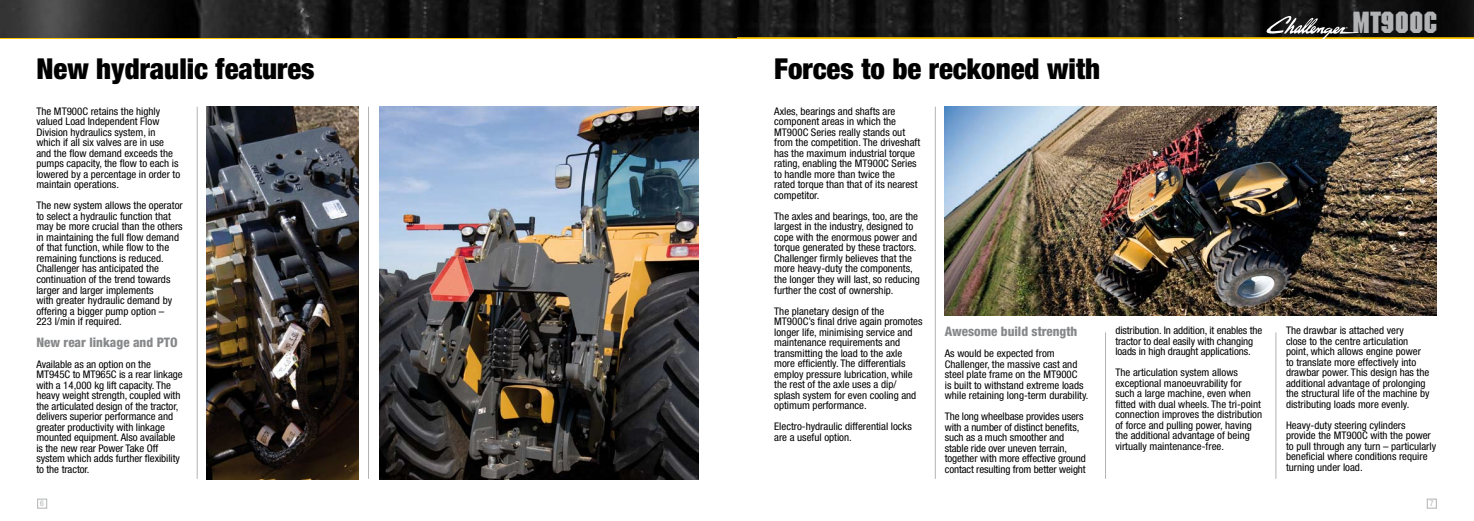
<style>
.page{position:relative;width:1474px;height:521px;background:#fff}
.page>*{position:absolute;margin:0;border:0;box-sizing:border-box;transform-origin:0 0}
.t1{font:700 29.75px "Machine";color:#b1b3b4}
.t2{font:900 condensed 28.88px "Helvetica Neue";color:#000}
.t3{font:800 condensed 13.12px "Helvetica Neue";color:#87888a}
.t4{font:condensed 10.5px/10.5px "Helvetica Neue";color:#000;scale:1.04 1}
.t5{font:condensed 7.88px "Helvetica Neue";color:#b1b3b4}
</style>
<div class="page">
<hr style="left:0;top:37px;width:737px;height:2px;background:#fdc600">
<div style="left:37px;top:499px;width:10px;height:9px;border:1px solid #b1b3b4"></div>
<img style="left:0;top:0;width:1473px;height:37px">
<hr style="left:737px;top:37px;width:736px;height:2px;background:#fdc600">
<div style="left:1426px;top:499px;width:10px;height:9px;border:1px solid #b1b3b4"></div>
<hr style="left:197px;top:107px;width:1px;height:372px;background:#b1b3b4">
<hr style="left:368px;top:107px;width:1px;height:372px;background:#b1b3b4">
<img style="left:207px;top:107px;width:152px;height:372px">
<hr style="left:1105px;top:332px;width:1px;height:147px;background:#b1b3b4">
<img style="left:944px;top:106px;width:492px;height:209px">
<hr style="left:934px;top:107px;width:1px;height:372px;background:#b1b3b4">
<hr style="left:1275px;top:332px;width:1px;height:147px;background:#b1b3b4">
<svg style="left:1264px;top:13px;width:94px;height:26px;background:#4b473a"></svg>
<img style="left:379px;top:107px;width:319px;height:372px">
<h2 class="t2" style="left:36px;top:51px;width:280px">New hydraulic features</h2>
<p class="t4" style="left:36px;top:106px;width:140px">The MT900C retains the highly valued Load Independent Flow<br>Division hydraulics system, in which if all six valves are in use and the flow demand exceeds the pumps capacity, the flow to each is lowered by a percentage in order to maintain operations.</p>
<p class="t4" style="left:36px;top:200px;width:142px">The new system allows the operator to select a hydraulic function that may be more crucial than the others in maintaining the full flow demand of that function, while flow to the remaining functions is reduced.<br>Challenger has anticipated the continuation of the trend towards larger and larger implements<br>with greater hydraulic demand by offering a bigger pump option –<br>223 l/min if required.</p>
<p class="t3" style="left:36px;top:334px;width:143px">New rear linkage and PTO</p>
<p class="t4" style="left:36px;top:359px;width:142px">Available as an option on the<br>MT945C to MT965C is a rear linkage with a 14,000 kg lift capacity. The heavy weight strength, coupled with the articulated design of the tractor, delivers superior performance and greater productivity with linkage mounted equipment. Also available is the new rear Power Take Off system which adds further flexibility to the tractor.</p>
<h2 class="t2" style="left:774px;top:51px;width:327px">Forces to be reckoned with</h2>
<p class="t4" style="left:774px;top:106px;width:142px">Axles, bearings and shafts are component areas in which the<br>MT900C Series really stands out from the competition. The driveshaft has the maximum industrial torque rating, enabling the MT900C Series to handle more than twice the<br>rated torque than that of its nearest competitor.</p>
<p class="t4" style="left:774px;top:211px;width:142px">The axles and bearings, too, are the largest in the industry, designed to cope with the enormous power and torque generated by these tractors.<br>Challenger firmly believes that the more heavy-duty the components, the longer they will last, so reducing further the cost of ownership.</p>
<p class="t4" style="left:774px;top:305px;width:144px">The planetary design of the<br>MT900C’s final drive again promotes longer life, minimising service and maintenance requirements and transmitting the load to the axle more efficiently. The differentials employ pressure lubrication, while the rest of the axle uses a dip/ splash system for even cooling and optimum performance.</p>
<p class="t4" style="left:774px;top:421px;width:134px">Electro-hydraulic differential locks are a useful option.</p>
<p class="t3" style="left:944px;top:323px;width:134px">Awesome build strength</p>
<p class="t4" style="left:944px;top:348px;width:140px">As would be expected from<br>Challenger, the massive cast and steel plate frame on the MT900C<br>is built to withstand extreme loads while retaining long-term durability.</p>
<p class="t4" style="left:944px;top:411px;width:137px">The long wheelbase provides users with a number of distinct benefits, such as a much smoother and stable ride over uneven terrain, together with more effective ground contact resulting from better weight</p>
<p class="t4" style="left:1115px;top:325px;width:143px">distribution. In addition, it enables the tractor to deal easily with changing loads in high draught applications.</p>
<p class="t4" style="left:1115px;top:367px;width:143px">The articulation system allows exceptional manoeuvrability for such a large machine, even when fitted with dual wheels. The tri-point connection improves the distribution of force and pulling power, having the additional advantage of being virtually maintenance-free.</p>
<h1 class="t1" style="left:1352px;top:5px;width:87px">MT900C</h1>
<p class="t4" style="left:1285px;top:325px;width:139px">The drawbar is attached very<br>close to the centre articulation point, which allows engine power to translate more effectively into drawbar power. This design has the additional advantage of prolonging the structural life of the machine by distributing loads more evenly.</p>
<p class="t4" style="left:1285px;top:419px;width:146px">Heavy-duty steering cylinders provide the MT900C with the power to pull through any turn – particularly beneficial where conditions require turning under load.</p>
<p class="t5" style="left:40px;top:498px;width:5px">6</p>
<p class="t5" style="left:1429px;top:498px;width:5px">7</p>
</div>
